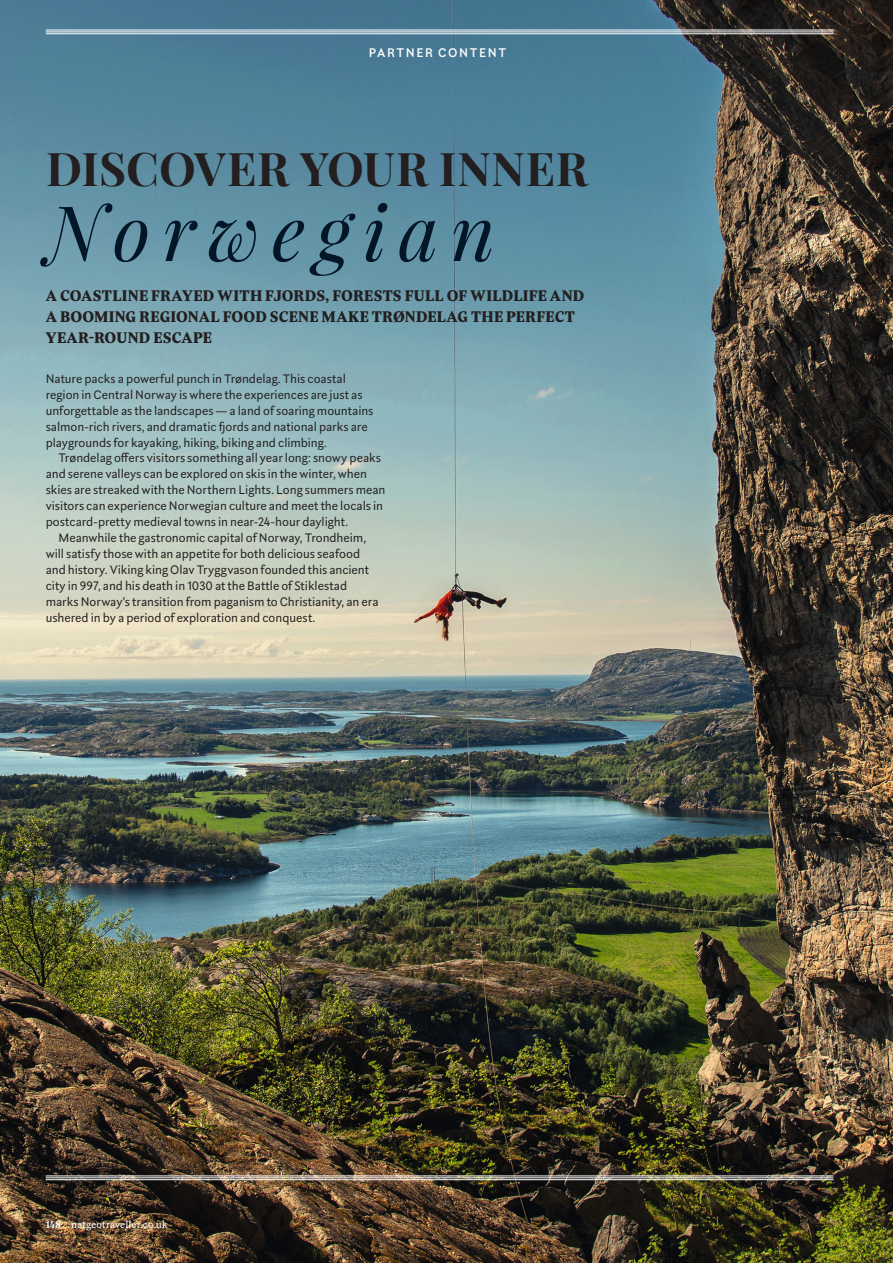
<style>
.page{position:relative;width:893px;height:1263px;background:#fff}
.page>*{position:absolute;margin:0;border:0;box-sizing:border-box;transform-origin:0 0}
.t1{font:italic 76.5px "Playfair Display";letter-spacing:.16em;color:#021628}
.t2{font:700 46.5px "Playfair Display";letter-spacing:.005em;color:#231f20}
.standfirst_-_rubiesq{font:900 15px/21px "Rubis";letter-spacing:.015em;color:#231f20}
.body_-_rubiesque_no{font:500 12.3px "Rubiesque";letter-spacing:.135em;color:#fff}
.body_-_rubiesque{font:12px/15.9px "Rubiesque";color:#231f20}
.body_-_rubiesque_no-2{font:12px/15.9px "Rubiesque";color:#231f20}
.t3{font:9.75px "Rubis";letter-spacing:.02em;color:#fff}
.s1{font-weight:700}
</style>
<div class="page">
<img style="left:0;top:0;width:893px;height:1263px">
<hr style="left:46px;top:1175px;width:787px;height:1px;background:#fff">
<hr style="left:46px;top:1177px;width:787px;height:1px;background:#fff">
<hr style="left:46px;top:1179px;width:787px;height:1px;background:#fff">
<hr style="left:46px;top:30px;width:787px;height:1px;background:#fff">
<hr style="left:46px;top:32px;width:787px;height:1px;background:#fff">
<hr style="left:46px;top:33px;width:787px;height:1px;background:#fff">
<p class="body_-_rubiesque_no" style="left:369px;top:44px;width:139px">PARTNER CONTENT</p>
<p class="t2" style="left:46px;top:139px;width:543px">DISCOVER YOUR INNER</p>
<p class="t1" style="left:46px;top:181px;width:451px">Norwegian</p>
<p class="standfirst_-_rubiesq" style="left:46px;top:285px;width:540px">A COASTLINE FRAYED WITH FJORDS, FORESTS FULL OF WILDLIFE AND<br>A BOOMING REGIONAL FOOD SCENE MAKE TRØNDELAG THE PERFECT<br>YEAR-ROUND ESCAPE</p>
<p class="body_-_rubiesque_no-2" style="left:46px;top:370px;width:329px">Nature packs a powerful punch in Trøndelag. This coastal region in Central Norway is where the experiences are just as unforgettable as the landscapes — a land of soaring mountains salmon-rich rivers, and dramatic fjords and national parks are playgrounds for kayaking, hiking, biking and climbing.</p>
<p class="body_-_rubiesque" style="left:46px;top:450px;width:341px;text-indent:13px">Trøndelag offers visitors something all year long: snowy peaks and serene valleys can be explored on skis in the winter, when skies are streaked with the Northern Lights. Long summers mean visitors can experience Norwegian culture and meet the locals in postcard-pretty medieval towns in near-24-hour daylight.</p>
<p class="body_-_rubiesque" style="left:46px;top:530px;width:334px;text-indent:13px">Meanwhile the gastronomic capital of Norway, Trondheim, will satisfy those with an appetite for both delicious seafood and history. Viking king Olav Tryggvason founded this ancient city in 997, and his death in 1030 at the Battle of Stiklestad marks Norway’s transition from paganism to Christianity, an era ushered in by a period of exploration and conquest.</p>
<p class="t3" style="left:46px;top:1218px;width:124px"><span class="s1">148</span> natgeotraveller.co.uk</p>
</div>
